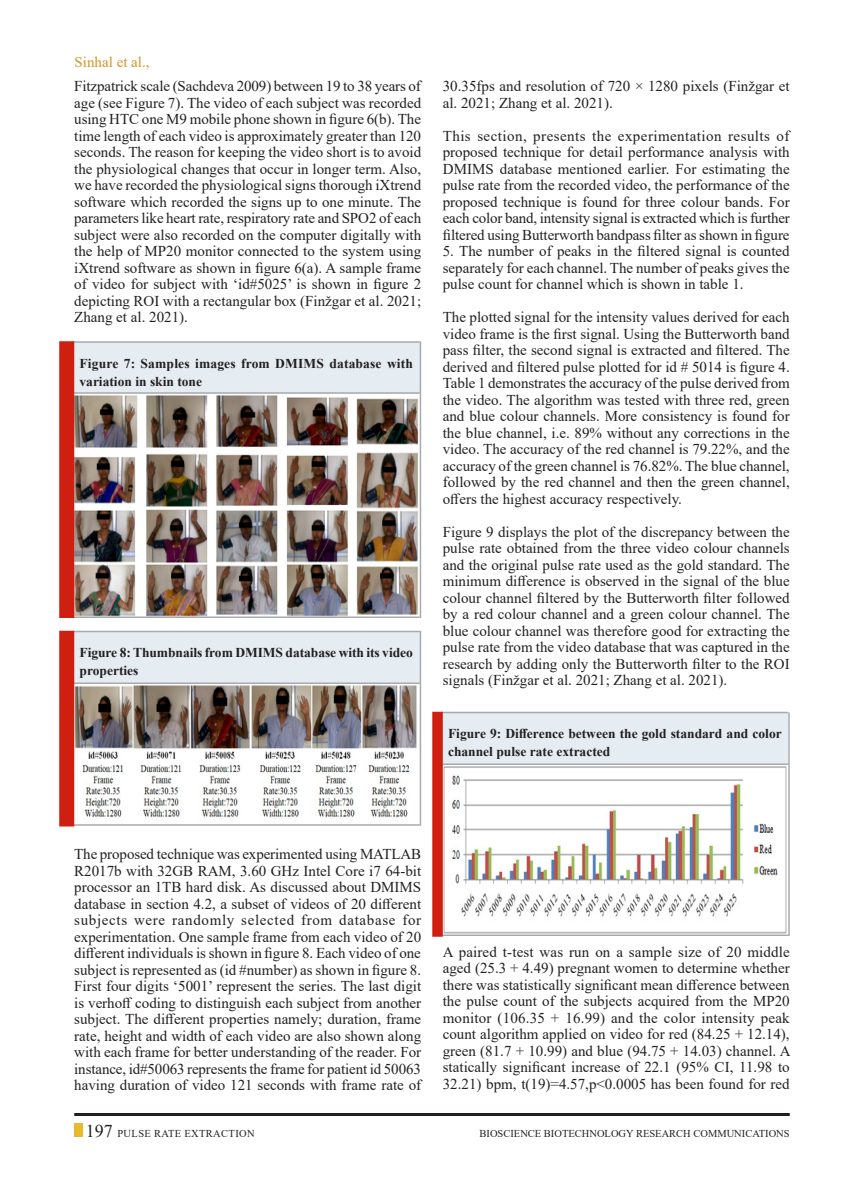
<style>
.page{position:relative;width:864px;height:1188px;background:#fff}
.page>*{position:absolute;margin:0;border:0;box-sizing:border-box;transform-origin:0 0}
.Body_text{font:15px/16.5px "Times New Roman";color:#231f20;text-align:justify}
.Body_text-2{font:15px "Times New Roman";color:#d69429}
.Body_text-3{font:700 13.5px/18px "Times New Roman";color:#231f20}
.t1{font:10.5px "Times New Roman";color:#231f20}
.t2{font:10.5px "Times New Roman";letter-spacing:.035em;color:#231f20}
.s1{font-size:18px}
</style>
<div class="page">
<div style="left:74px;top:1124px;width:9px;height:13px;background:#eaba2e"></div>
<hr style="left:74px;top:1113px;width:716px;height:3px;background:#231f20">
<img style="left:74px;top:394px;width:346px;height:222px">
<div style="left:73px;top:342px;width:347px;height:52px;background:#e5ecf2"></div>
<hr style="left:73px;top:341px;width:347px;height:2px;background:#a8aaad">
<hr style="left:73px;top:392px;width:347px;height:2px;background:#a8aaad">
<hr style="left:73px;top:616px;width:347px;height:2px;background:#a8aaad">
<hr style="left:420px;top:341px;width:1px;height:277px;background:#a8aaad">
<div style="left:59px;top:341px;width:15px;height:277px;background:#ce1f10"></div>
<img style="left:74px;top:684px;width:346px;height:140px">
<div style="left:73px;top:632px;width:347px;height:51px;background:#e5ecf2"></div>
<hr style="left:73px;top:631px;width:347px;height:1px;background:#a8aaad">
<hr style="left:73px;top:682px;width:347px;height:2px;background:#a8aaad">
<hr style="left:73px;top:824px;width:347px;height:2px;background:#a8aaad">
<hr style="left:420px;top:631px;width:1px;height:195px;background:#a8aaad">
<div style="left:59px;top:631px;width:15px;height:195px;background:#ce1f10"></div>
<img style="left:443px;top:766px;width:344px;height:168px">
<div style="left:441px;top:712px;width:347px;height:52px;background:#e5ecf2"></div>
<hr style="left:441px;top:712px;width:347px;height:1px;background:#a8aaad">
<hr style="left:441px;top:764px;width:347px;height:1px;background:#a8aaad">
<hr style="left:441px;top:934px;width:347px;height:2px;background:#a8aaad">
<hr style="left:788px;top:712px;width:2px;height:224px;background:#a8aaad">
<div style="left:432px;top:712px;width:11px;height:225px;background:#ce1f10"></div>
<p class="Body_text-2" style="left:75px;top:51px;width:76px">Sinhal et al.,</p>
<p class="Body_text" style="left:74px;top:78px;width:348px">Fitzpatrick scale (Sachdeva 2009) between 19 to 38 years of age (see Figure 7). The video of each subject was recorded using HTC one M9 mobile phone shown in figure 6(b). The time length of each video is approximately greater than 120 seconds. The reason for keeping the video short is to avoid the physiological changes that occur in longer term. Also, we have recorded the physiological signs thorough iXtrend software which recorded the signs up to one minute. The parameters like heart rate, respiratory rate and SPO2 of each subject were also recorded on the computer digitally with the help of MP20 monitor connected to the system using iXtrend software as shown in figure 6(a). A sample frame of video for subject with ‘id#5025’ is shown in figure 2 depicting ROI with a rectangular box (Finžgar et al. 2021; Zhang et al. 2021).</p>
<p class="Body_text-3" style="left:80px;top:354px;width:335px">Figure 7: Samples images from DMIMS database with variation in skin tone</p>
<p class="Body_text-3" style="left:80px;top:643px;width:335px">Figure 8: Thumbnails from DMIMS database with its video properties</p>
<p class="Body_text" style="left:443px;top:78px;width:348px">30.35fps and resolution of 720 × 1280 pixels (Finžgar et al. 2021; Zhang et al. 2021).</p>
<p class="Body_text" style="left:443px;top:127px;width:349px">This section, presents the experimentation results of proposed technique for detail performance analysis with DMIMS database mentioned earlier. For estimating the pulse rate from the recorded video, the performance of the proposed technique is found for three colour bands. For each color band, intensity signal is extracted which is further filtered using Butterworth bandpass filter as shown in figure</p>
<p class="Body_text" style="left:443px;top:243px;width:348px">5. The number of peaks in the filtered signal is counted separately for each channel. The number of peaks gives the pulse count for channel which is shown in table 1.</p>
<p class="Body_text" style="left:443px;top:309px;width:349px">The plotted signal for the intensity values derived for each video frame is the first signal. Using the Butterworth band pass filter, the second signal is extracted and filtered. The derived and filtered pulse plotted for id # 5014 is figure 4.<br>Table 1 demonstrates the accuracy of the pulse derived from the video. The algorithm was tested with three red, green and blue colour channels. More consistency is found for the blue channel, i.e. 89% without any corrections in the video. The accuracy of the red channel is 79.22%, and the accuracy of the green channel is 76.82%. The blue channel, followed by the red channel and then the green channel, offers the highest accuracy respectively.</p>
<p class="Body_text" style="left:443px;top:523px;width:348px">Figure 9 displays the plot of the discrepancy between the pulse rate obtained from the three video colour channels and the original pulse rate used as the gold standard. The minimum difference is observed in the signal of the blue colour channel filtered by the Butterworth filter followed by a red colour channel and a green colour channel. The blue colour channel was therefore good for extracting the pulse rate from the video database that was captured in the research by adding only the Butterworth filter to the ROI signals (Finžgar et al. 2021; Zhang et al. 2021).</p>
<p class="Body_text-3" style="left:448px;top:724px;width:335px">Figure 9: Difference between the gold standard and color channel pulse rate extracted</p>
<p class="Body_text" style="left:74px;top:846px;width:349px">The proposed technique was experimented using MATLAB R2017b with 32GB RAM, 3.60 GHz Intel Core i7 64-bit processor an 1TB hard disk. As discussed about DMIMS database in section 4.2, a subset of videos of 20 different subjects were randomly selected from database for experimentation. One sample frame from each video of 20 different individuals is shown in figure 8. Each video of one subject is represented as (id #number) as shown in figure 8.<br>First four digits ‘5001’ represent the series. The last digit is verhoff coding to distinguish each subject from another subject. The different properties namely; duration, frame rate, height and width of each video are also shown along with each frame for better understanding of the reader. For instance, id#50063 represents the frame for patient id 50063 having duration of video 121 seconds with frame rate of</p>
<p class="Body_text" style="left:443px;top:943px;width:349px">A paired t-test was run on a sample size of 20 middle aged (25.3 + 4.49) pregnant women to determine whether there was statistically significant mean difference between the pulse count of the subjects acquired from the MP20 monitor (106.35 + 16.99) and the color intensity peak count algorithm applied on video for red (84.25 + 12.14), green (81.7 + 10.99) and blue (94.75 + 14.03) channel. A statically significant increase of 22.1 (95% CI, 11.98 to 32.21) bpm, t(19)=4.57,p&lt;0.0005 has been found for red</p>
<p class="t2" style="left:86px;top:1126px;width:170px"><span class="s1">197</span> Pulse Rate Extraction</p>
<p class="t1" style="left:480px;top:1126px;width:104px">BIOSCIENCE BIOTECHNOLO</p>
<p class="t1" style="left:619px;top:1126px;width:52px">GY RESEARCH</p>
<p class="t1" style="left:693px;top:1126px;width:98px">COMMUNICATIONS</p>
</div>
